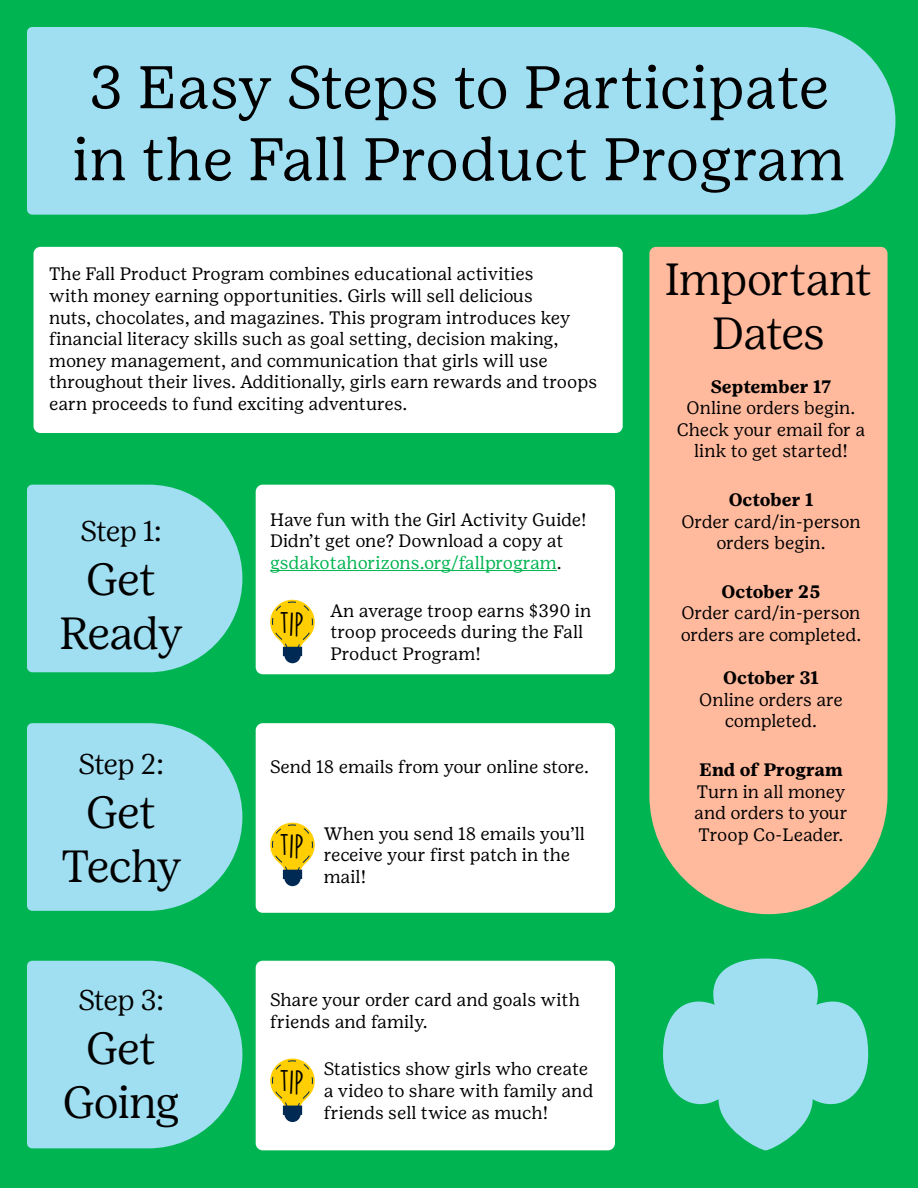
<style>
.page{position:relative;width:918px;height:1188px;background:#00b451}
.page>*{position:absolute;margin:0;border:0;box-sizing:border-box;transform-origin:0 0}
.t1{font:60px/72px "Girl Scout Text";color:#000}
.t2{font:300 45px/54px "Girl Scout Display";color:#000;text-align:center}
.t3{font:30px "DK Lemon Yellow Sun";letter-spacing:-.015em;color:#000}
.t4{font:300 28.5px "Girl Scout Display";letter-spacing:-.03em;color:#000}
.t5{font:18px/21.6px "Girl Scout Text";color:#000}
.t6{font:700 18px "Girl Scout Text";color:#000}
.t7{font:18px/21.6px "Girl Scout Text";letter-spacing:-.02em;color:#000}
.s1{color:#00b451}
</style>
<div class="page">
<div style="left:256px;top:485px;width:359px;height:189px;background:#fff;border-radius:7px"></div>
<div style="left:256px;top:723px;width:359px;height:190px;background:#fff;border-radius:7px"></div>
<div style="left:256px;top:961px;width:359px;height:189px;background:#fff;border-radius:7px"></div>
<hr style="left:270px;top:570px;width:287px;height:1px;background:#00b451">
<svg style="left:270px;top:822px;width:45px;height:64px"></svg>
<svg style="left:270px;top:1058px;width:45px;height:64px"></svg>
<svg style="left:270px;top:599px;width:45px;height:64px"></svg>
<div style="left:27px;top:27px;width:868px;height:188px;background:#a0def1"></div>
<svg style="left:27px;top:485px;width:215px;height:187px"></svg>
<div style="left:649px;top:247px;width:239px;height:667px;background:#ffb99d"></div>
<svg style="left:27px;top:723px;width:215px;height:188px"></svg>
<svg style="left:27px;top:961px;width:215px;height:187px"></svg>
<div style="left:34px;top:247px;width:589px;height:186px;background:#fff;border-radius:7px"></div>
<svg style="left:663px;top:959px;width:205px;height:191px"></svg>
<h1 class="t1" style="left:72px;top:52px;width:775px">3 Easy Steps to Participate in the Fall Product Program</h1>
<p class="t5" style="left:49px;top:263px;width:549px">The Fall Product Program combines educational activities<br>with money earning opportunities. Girls will sell delicious<br>nuts, chocolates, and magazines. This program introduces key financial literacy skills such as goal setting, decision making, money management, and communication that girls will use throughout their lives. Additionally, girls earn rewards and troops earn proceeds to fund exciting adventures.</p>
<h3 class="t4" style="left:81px;top:515px;width:82px">Step 1:</h3>
<h2 class="t2" style="left:60px;top:552px;width:124px">Get<br>Ready</h2>
<h3 class="t4" style="left:79px;top:748px;width:86px">Step 2:</h3>
<h2 class="t2" style="left:61px;top:786px;width:122px">Get<br>Techy</h2>
<h3 class="t4" style="left:79px;top:984px;width:87px">Step 3:</h3>
<h2 class="t2" style="left:63px;top:1022px;width:118px">Get<br>Going</h2>
<p class="t5" style="left:270px;top:509px;width:318px">Have fun with the Girl Activity Guide!<br>Didn’t get one? Download a copy at <span class="s1">gsdakotahorizons.org/fallprogram</span>.</p>
<h3 class="t3" style="left:279px;top:605px;width:27px">tip</h3>
<p class="t5" style="left:331px;top:600px;width:262px">An average troop earns $390 in troop proceeds during the Fall<br>Product Program!</p>
<p class="t5" style="left:270px;top:756px;width:320px">Send 18 emails from your online store.</p>
<h3 class="t3" style="left:279px;top:828px;width:27px">tip</h3>
<p class="t5" style="left:324px;top:823px;width:263px">When you send 18 emails you’ll receive your first patch in the mail!</p>
<p class="t5" style="left:270px;top:989px;width:311px">Share your order card and goals with friends and family.</p>
<h3 class="t3" style="left:279px;top:1064px;width:27px">tip</h3>
<p class="t5" style="left:324px;top:1058px;width:271px">Statistics show girls who create a video to share with family and friends sell twice as much!</p>
<h2 class="t2" style="left:665px;top:253px;width:208px">Important<br>Dates</h2>
<p class="t6" style="left:711px;top:376px;width:123px">September 17</p>
<p class="t5" style="left:677px;top:397px;width:190px;text-align:center">Online orders begin.<br>Check your email for a link to get started!</p>
<p class="t6" style="left:729px;top:489px;width:86px">October 1</p>
<p class="t5" style="left:681px;top:511px;width:181px;text-align:center">Order card/in-person orders begin.</p>
<p class="t6" style="left:722px;top:581px;width:100px">October 25</p>
<p class="t7" style="left:681px;top:603px;width:182px">Order card/in-person orders are completed.</p>
<p class="t6" style="left:723px;top:667px;width:97px">October 31</p>
<p class="t5" style="left:699px;top:689px;width:145px;text-align:center">Online orders are completed.</p>
<p class="t6" style="left:699px;top:759px;width:145px">End of Program</p>
<p class="t5" style="left:694px;top:781px;width:155px">Turn in all money and orders to your<br>Troop Co-Leader.</p>
</div>
